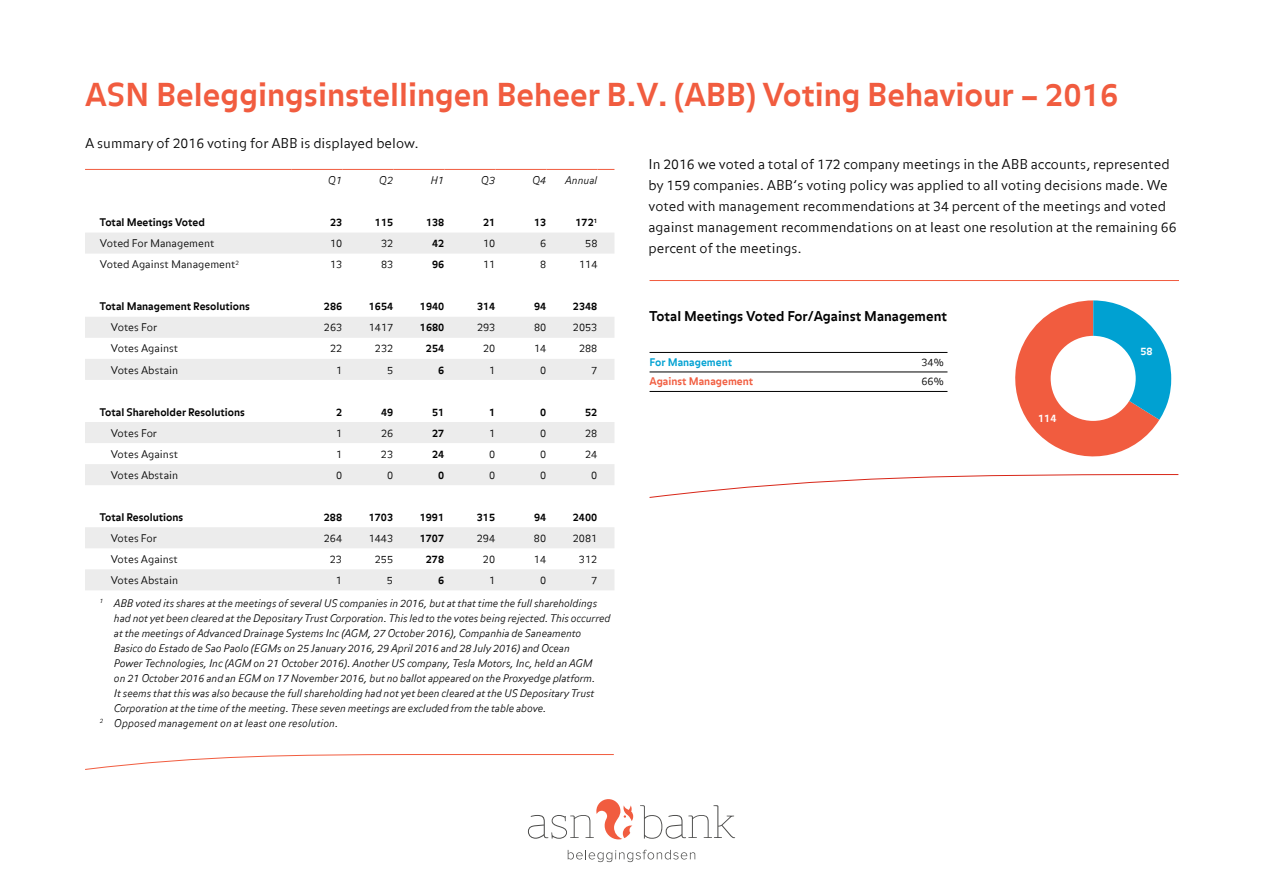
<style>
.page{position:relative;width:1263px;height:893px;background:#fff}
.page>*{position:absolute;margin:0;border:0;box-sizing:border-box;transform-origin:0 0}
.t1{font:700 31.5px "Balance Offc";color:#f15c3f}
.t2{font:300 13.5px/21px "Balance Offc";color:#000}
.t3{font:700 13.5px "Balance Offc";color:#000}
.t4{font:italic 300 10.5px/22.8px "Balance Offc";letter-spacing:-.01em;color:#000;text-align:right}
.t5{font:300 10.5px "Balance Offc";color:#000}
.t6{font:700 10.5px "Balance Offc";color:#000}
.t7{font:700 10.5px "Balance Offc";color:#f15c3f}
.t8{font:700 10.5px "Balance Offc";color:#00a1d2}
.t9{font:700 10.5px "Balance Offc";color:#fff}
.s1{font-style:normal}
</style>
<div class="page">
<svg style="left:568px;top:850px;width:127px;height:12px"></svg>
<svg style="left:640px;top:805px;width:95px;height:34px"></svg>
<svg style="left:528px;top:799px;width:105px;height:40px"></svg>
<svg style="left:85px;top:233px;width:529px;height:357px"></svg>
<hr style="left:85px;top:169px;width:206px;height:1px;background:#f15c3f">
<hr style="left:291px;top:169px;width:51px;height:1px;background:#f15c3f">
<hr style="left:342px;top:169px;width:51px;height:1px;background:#f15c3f">
<hr style="left:393px;top:169px;width:51px;height:1px;background:#f15c3f">
<hr style="left:444px;top:169px;width:51px;height:1px;background:#f15c3f">
<hr style="left:495px;top:169px;width:51px;height:1px;background:#f15c3f">
<hr style="left:546px;top:169px;width:51px;height:1px;background:#f15c3f">
<svg style="left:597px;top:169px;width:17px;height:1px"></svg>
<svg style="left:85px;top:754px;width:529px;height:16px"></svg>
<svg style="left:649px;top:474px;width:530px;height:24px"></svg>
<hr style="left:649px;top:352px;width:298px;height:1px;background:#000">
<hr style="left:649px;top:372px;width:298px;height:1px;background:#000">
<hr style="left:649px;top:391px;width:298px;height:1px;background:#000">
<svg style="left:1015px;top:300px;width:156px;height:157px"></svg>
<div style="left:1051px;top:336px;width:85px;height:85px;background:#fff;border-radius:50%"></div>
<hr style="left:649px;top:280px;width:530px;height:1px;background:#f15c3f">
<h1 class="t1" style="left:85px;top:76px;width:1035px">ASN Beleggingsinstellingen Beheer B.V. (ABB) Voting Behaviour – 2016</h1>
<p class="t2" style="left:85px;top:133px;width:335px">A summary of 2016 voting for ABB is displayed below.</p>
<p class="t4" style="left:328px;top:170px;width:16px">Q1</p>
<p class="t4" style="left:379px;top:170px;width:16px">Q2</p>
<p class="t4" style="left:431px;top:170px;width:15px">H1</p>
<p class="t4" style="left:481px;top:170px;width:16px">Q3</p>
<p class="t4" style="left:532px;top:170px;width:16px">Q4</p>
<p class="t4" style="left:565px;top:170px;width:34px">Annual</p>
<p class="t6" style="left:100px;top:216px;width:106px">Total Meetings Voted</p>
<p class="t6" style="left:330px;top:216px;width:14px">23</p>
<p class="t6" style="left:375px;top:216px;width:20px">115</p>
<p class="t6" style="left:426px;top:216px;width:20px">138</p>
<p class="t6" style="left:483px;top:216px;width:14px">21</p>
<p class="t6" style="left:534px;top:216px;width:14px">13</p>
<p class="t6" style="left:575px;top:216px;width:23px">172<sup>1</sup></p>
<p class="t5" style="left:100px;top:237px;width:116px">Voted For Management</p>
<p class="t5" style="left:330px;top:237px;width:14px">10</p>
<p class="t5" style="left:381px;top:237px;width:14px">32</p>
<p class="t6" style="left:432px;top:237px;width:14px">42</p>
<p class="t5" style="left:483px;top:237px;width:14px">10</p>
<p class="t5" style="left:540px;top:237px;width:8px">6</p>
<p class="t5" style="left:585px;top:237px;width:14px">58</p>
<p class="t5" style="left:100px;top:258px;width:141px">Voted Against Management<sup>2</sup></p>
<p class="t5" style="left:330px;top:258px;width:14px">13</p>
<p class="t5" style="left:381px;top:258px;width:14px">83</p>
<p class="t6" style="left:432px;top:258px;width:14px">96</p>
<p class="t5" style="left:483px;top:258px;width:14px">11</p>
<p class="t5" style="left:540px;top:258px;width:8px">8</p>
<p class="t5" style="left:579px;top:258px;width:20px">114</p>
<p class="t6" style="left:100px;top:300px;width:152px">Total Management Resolutions</p>
<p class="t6" style="left:324px;top:300px;width:20px">286</p>
<p class="t6" style="left:369px;top:300px;width:26px">1654</p>
<p class="t6" style="left:420px;top:300px;width:26px">1940</p>
<p class="t6" style="left:477px;top:300px;width:20px">314</p>
<p class="t6" style="left:534px;top:300px;width:14px">94</p>
<p class="t6" style="left:573px;top:300px;width:26px">2348</p>
<p class="t5" style="left:111px;top:321px;width:48px">Votes For</p>
<p class="t5" style="left:324px;top:321px;width:20px">263</p>
<p class="t5" style="left:369px;top:321px;width:26px">1417</p>
<p class="t6" style="left:420px;top:321px;width:26px">1680</p>
<p class="t5" style="left:477px;top:321px;width:20px">293</p>
<p class="t5" style="left:534px;top:321px;width:14px">80</p>
<p class="t5" style="left:573px;top:321px;width:26px">2053</p>
<p class="t5" style="left:111px;top:343px;width:69px">Votes Against</p>
<p class="t5" style="left:330px;top:343px;width:14px">22</p>
<p class="t5" style="left:375px;top:343px;width:20px">232</p>
<p class="t6" style="left:426px;top:343px;width:20px">254</p>
<p class="t5" style="left:483px;top:343px;width:14px">20</p>
<p class="t5" style="left:534px;top:343px;width:14px">14</p>
<p class="t5" style="left:579px;top:343px;width:20px">288</p>
<p class="t5" style="left:111px;top:364px;width:69px">Votes Abstain</p>
<p class="t5" style="left:336px;top:364px;width:8px">1</p>
<p class="t5" style="left:387px;top:364px;width:8px">5</p>
<p class="t6" style="left:438px;top:364px;width:8px">6</p>
<p class="t5" style="left:489px;top:364px;width:8px">1</p>
<p class="t5" style="left:540px;top:364px;width:8px">0</p>
<p class="t5" style="left:591px;top:364px;width:8px">7</p>
<p class="t6" style="left:100px;top:406px;width:147px">Total Shareholder Resolutions</p>
<p class="t6" style="left:336px;top:406px;width:8px">2</p>
<p class="t6" style="left:381px;top:406px;width:14px">49</p>
<p class="t6" style="left:432px;top:406px;width:14px">51</p>
<p class="t6" style="left:489px;top:406px;width:8px">1</p>
<p class="t6" style="left:540px;top:406px;width:8px">0</p>
<p class="t6" style="left:585px;top:406px;width:14px">52</p>
<p class="t5" style="left:111px;top:427px;width:48px">Votes For</p>
<p class="t5" style="left:336px;top:427px;width:8px">1</p>
<p class="t5" style="left:381px;top:427px;width:14px">26</p>
<p class="t6" style="left:432px;top:427px;width:14px">27</p>
<p class="t5" style="left:489px;top:427px;width:8px">1</p>
<p class="t5" style="left:540px;top:427px;width:8px">0</p>
<p class="t5" style="left:585px;top:427px;width:14px">28</p>
<p class="t5" style="left:111px;top:448px;width:69px">Votes Against</p>
<p class="t5" style="left:336px;top:448px;width:8px">1</p>
<p class="t5" style="left:381px;top:448px;width:14px">23</p>
<p class="t6" style="left:432px;top:448px;width:14px">24</p>
<p class="t5" style="left:489px;top:448px;width:8px">0</p>
<p class="t5" style="left:540px;top:448px;width:8px">0</p>
<p class="t5" style="left:585px;top:448px;width:14px">24</p>
<p class="t5" style="left:111px;top:469px;width:69px">Votes Abstain</p>
<p class="t5" style="left:336px;top:469px;width:8px">0</p>
<p class="t5" style="left:387px;top:469px;width:8px">0</p>
<p class="t6" style="left:438px;top:469px;width:8px">0</p>
<p class="t5" style="left:489px;top:469px;width:8px">0</p>
<p class="t5" style="left:540px;top:469px;width:8px">0</p>
<p class="t5" style="left:591px;top:469px;width:8px">0</p>
<p class="t6" style="left:100px;top:511px;width:85px">Total Resolutions</p>
<p class="t6" style="left:324px;top:511px;width:20px">288</p>
<p class="t6" style="left:369px;top:511px;width:26px">1703</p>
<p class="t6" style="left:420px;top:511px;width:26px">1991</p>
<p class="t6" style="left:477px;top:511px;width:20px">315</p>
<p class="t6" style="left:534px;top:511px;width:14px">94</p>
<p class="t6" style="left:573px;top:511px;width:26px">2400</p>
<p class="t5" style="left:111px;top:532px;width:48px">Votes For</p>
<p class="t5" style="left:324px;top:532px;width:20px">264</p>
<p class="t5" style="left:369px;top:532px;width:26px">1443</p>
<p class="t6" style="left:420px;top:532px;width:26px">1707</p>
<p class="t5" style="left:477px;top:532px;width:20px">294</p>
<p class="t5" style="left:534px;top:532px;width:14px">80</p>
<p class="t5" style="left:573px;top:532px;width:26px">2081</p>
<p class="t5" style="left:111px;top:553px;width:69px">Votes Against</p>
<p class="t5" style="left:330px;top:553px;width:14px">23</p>
<p class="t5" style="left:375px;top:553px;width:20px">255</p>
<p class="t6" style="left:426px;top:553px;width:20px">278</p>
<p class="t5" style="left:483px;top:553px;width:14px">20</p>
<p class="t5" style="left:534px;top:553px;width:14px">14</p>
<p class="t5" style="left:579px;top:553px;width:20px">312</p>
<p class="t5" style="left:111px;top:574px;width:69px">Votes Abstain</p>
<p class="t5" style="left:336px;top:574px;width:8px">1</p>
<p class="t5" style="left:387px;top:574px;width:8px">5</p>
<p class="t6" style="left:438px;top:574px;width:8px">6</p>
<p class="t5" style="left:489px;top:574px;width:8px">1</p>
<p class="t5" style="left:540px;top:574px;width:8px">0</p>
<p class="t2" style="left:648px;top:154px;width:529px">In 2016 we voted a total of 172 company meetings in the ABB accounts, represented by 159 companies. ABB’s voting policy was applied to all voting decisions made. We voted with management recommendations at 34 percent of the meetings and voted against management recommendations on at least one resolution at the remaining 66 percent of the meetings.</p>
<p class="t3" style="left:649px;top:308px;width:299px">Total Meetings Voted For/Against Management</p>
<p class="t8" style="left:649px;top:356px;width:84px">For Management</p>
<p class="t5" style="left:921px;top:356px;width:24px">34%</p>
<p class="t7" style="left:649px;top:375px;width:105px">Against Management</p>
<p class="t5" style="left:921px;top:375px;width:24px">66%</p>
<p class="t9" style="left:1140px;top:345px;width:14px">58</p>
<p class="t9" style="left:1038px;top:412px;width:20px">114</p>
<p class="t4" style="left:100px;top:569px;width:499px"><span class="s1">7<br></span><sup>1</sup> ABB voted its shares at the meetings of several US companies in 2016, but at that time the full shareholdings</p>
<p class="t4" style="left:114px;top:607px;width:498px">had not yet been cleared at the Depositary Trust Corporation. This led to the votes being rejected. This occurred</p>
<p class="t4" style="left:114px;top:622px;width:469px">at the meetings of Advanced Drainage Systems Inc (AGM, 27 October 2016), Companhia de Saneamento</p>
<p class="t4" style="left:114px;top:637px;width:457px">Basico do Estado de Sao Paolo (EGMs on 25 January 2016, 29 April 2016 and 28 July 2016) and Ocean</p>
<p class="t4" style="left:114px;top:652px;width:480px">Power Technologies, Inc (AGM on 21 October 2016). Another US company, Tesla Motors, Inc, held an AGM</p>
<p class="t4" style="left:114px;top:667px;width:483px">on 21 October 2016 and an EGM on 17 November 2016, but no ballot appeared on the Proxyedge platform.</p>
<p class="t4" style="left:114px;top:682px;width:482px">It seems that this was also because the full shareholding had not yet been cleared at the US Depositary Trust</p>
<p class="t4" style="left:114px;top:697px;width:434px">Corporation at the time of the meeting. These seven meetings are excluded from the table above.</p>
<p class="t4" style="left:100px;top:712px;width:240px"><sup>2</sup> Opposed management on at least one resolution.</p>
</div>
